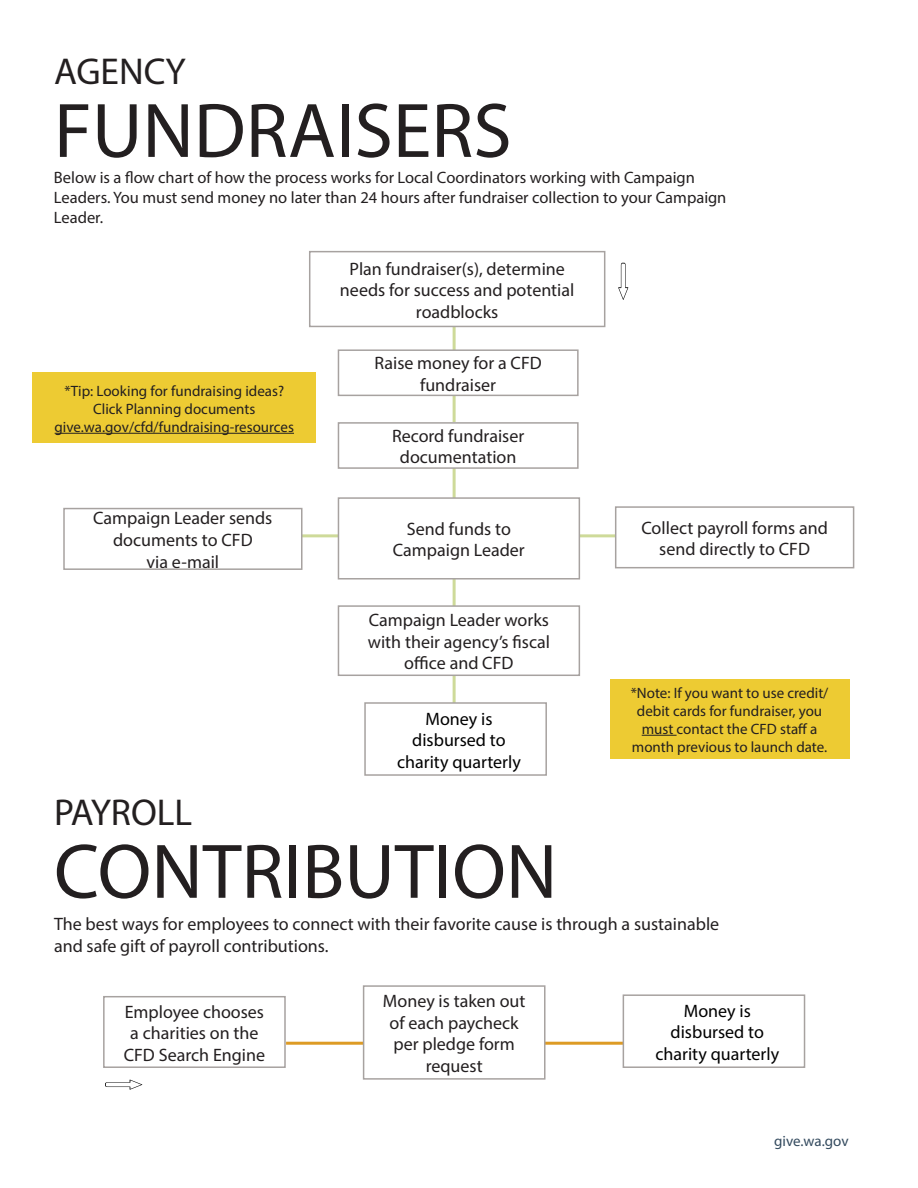
<style>
.page{position:relative;width:918px;height:1188px;background:#fff}
.page>*{position:absolute;margin:0;border:0;box-sizing:border-box;transform-origin:0 0}
.t1{font:78px "Myriad Pro";color:#231f20}
.t2{font:37.5px "Myriad Pro";color:#231f20}
.t3{font:18px/21.6px "Myriad Pro";color:#231f20;text-align:center}
.t4{font:18px/21.6px "Myriad Pro";color:#000;text-align:center}
.t5{font:16.5px/19.8px "Myriad Pro";color:#231f20}
.t6{font:15px/18px "Myriad Pro";color:#231f20;text-align:center}
.t7{font:15px "Myriad Pro";letter-spacing:-.005em;color:#334a5e}
</style>
<div class="page">
<hr style="left:453px;top:300px;width:3px;height:419px;background:#ceda99">
<div style="left:365px;top:703px;width:181px;height:72px;background:#fff"></div>
<div style="left:364px;top:702px;width:183px;height:74px;border:2px solid #a7a2a0"></div>
<div style="left:338px;top:350px;width:240px;height:45px;background:#fff"></div>
<div style="left:338px;top:349px;width:241px;height:47px;border:2px solid #a7a2a0"></div>
<div style="left:338px;top:423px;width:240px;height:45px;background:#fff"></div>
<div style="left:338px;top:422px;width:241px;height:47px;border:2px solid #a7a2a0"></div>
<div style="left:338px;top:606px;width:241px;height:69px;background:#fff"></div>
<div style="left:338px;top:605px;width:242px;height:71px;border:2px solid #a7a2a0"></div>
<div style="left:610px;top:679px;width:239px;height:79px;background:#edcb33"></div>
<hr style="left:642px;top:735px;width:35px;height:1px;background:#231f20">
<div style="left:32px;top:373px;width:284px;height:70px;background:#edcb33"></div>
<hr style="left:55px;top:433px;width:239px;height:1px;background:#231f20">
<svg style="left:618px;top:263px;width:10px;height:37px"></svg>
<hr style="left:283px;top:534px;width:340px;height:3px;background:#ceda99">
<div style="left:338px;top:498px;width:241px;height:81px;background:#fff"></div>
<div style="left:338px;top:497px;width:242px;height:83px;border:2px solid #a7a2a0"></div>
<div style="left:616px;top:507px;width:238px;height:61px;background:#fff"></div>
<div style="left:615px;top:506px;width:239px;height:62px;border:2px solid #a7a2a0"></div>
<div style="left:64px;top:509px;width:238px;height:60px;background:#fff"></div>
<div style="left:63px;top:508px;width:240px;height:62px;border:2px solid #a7a2a0"></div>
<div style="left:309px;top:251px;width:296px;height:76px;border:2px solid #a7a2a0"></div>
<div style="left:103px;top:996px;width:183px;height:72px;border:2px solid #a7a2a0"></div>
<hr style="left:286px;top:1042px;width:340px;height:3px;background:#dd9b25">
<div style="left:364px;top:986px;width:181px;height:93px;background:#fff"></div>
<div style="left:363px;top:985px;width:183px;height:95px;border:2px solid #a7a2a0"></div>
<div style="left:623px;top:994px;width:182px;height:74px;border:2px solid #a7a2a0"></div>
<svg style="left:105px;top:1080px;width:37px;height:10px"></svg>
<p class="t2" style="left:54px;top:48px;width:133px">AGENCY</p>
<p class="t1" style="left:54px;top:83px;width:459px">FUNDRAISERS</p>
<p class="t5" style="left:54px;top:167px;width:674px">Below is a flow chart of how the process works for Local Coordinators working with Campaign<br>Leaders. You must send money no later than 24 hours after fundraiser collection to your Campaign<br>Leader.</p>
<p class="t6" style="left:65px;top:381px;width:221px">*Tip: Looking for fundraising ideas?</p>
<p class="t6" style="left:93px;top:399px;width:164px">Click Planning documents</p>
<p class="t6" style="left:55px;top:417px;width:241px">give.wa.gov/cfd/fundraising-resources</p>
<p class="t3" style="left:93px;top:507px;width:181px">Campaign Leader sends documents to CFD<br>via e-mail</p>
<p class="t3" style="left:350px;top:258px;width:217px">Plan fundraiser(s), determine</p>
<p class="t3" style="left:340px;top:279px;width:236px">needs for success and potential roadblocks</p>
<p class="t3" style="left:375px;top:352px;width:169px">Raise money for a CFD fundraiser</p>
<p class="t3" style="left:392px;top:425px;width:134px">Record fundraiser</p>
<p class="t3" style="left:400px;top:446px;width:118px">documentation</p>
<p class="t3" style="left:393px;top:518px;width:133px">Send funds to<br>Campaign Leader</p>
<p class="t3" style="left:641px;top:517px;width:188px">Collect payroll forms and send directly to CFD</p>
<p class="t3" style="left:368px;top:609px;width:184px;text-align:left">Campaign Leader works with their agency’s fiscal</p>
<p class="t3" style="left:404px;top:652px;width:111px">office and CFD</p>
<p class="t4" style="left:397px;top:707px;width:125px">Money is disbursed to charity quarterly</p>
<p class="t6" style="left:631px;top:683px;width:199px">*Note: If you want to use credit/ debit cards for fundraiser, you must contact the CFD staff a month previous to launch date.</p>
<p class="t2" style="left:54px;top:789px;width:140px">PAYROLL</p>
<p class="t1" style="left:54px;top:824px;width:505px">CONTRIBUTION</p>
<p class="t3" style="left:54px;top:913px;width:667px;text-align:left">The best ways for employees to connect with their favorite cause is through a sustainable and safe gift of payroll contributions.</p>
<p class="t3" style="left:383px;top:990px;width:144px">Money is taken out of each paycheck per pledge form request</p>
<p class="t4" style="left:655px;top:1000px;width:125px">Money is disbursed to charity quarterly</p>
<p class="t3" style="left:124px;top:1000px;width:143px">Employee chooses a charities on the<br>CFD Search Engine</p>
<p class="t7" style="left:774px;top:1132px;width:76px">give.wa.gov</p>
</div>
